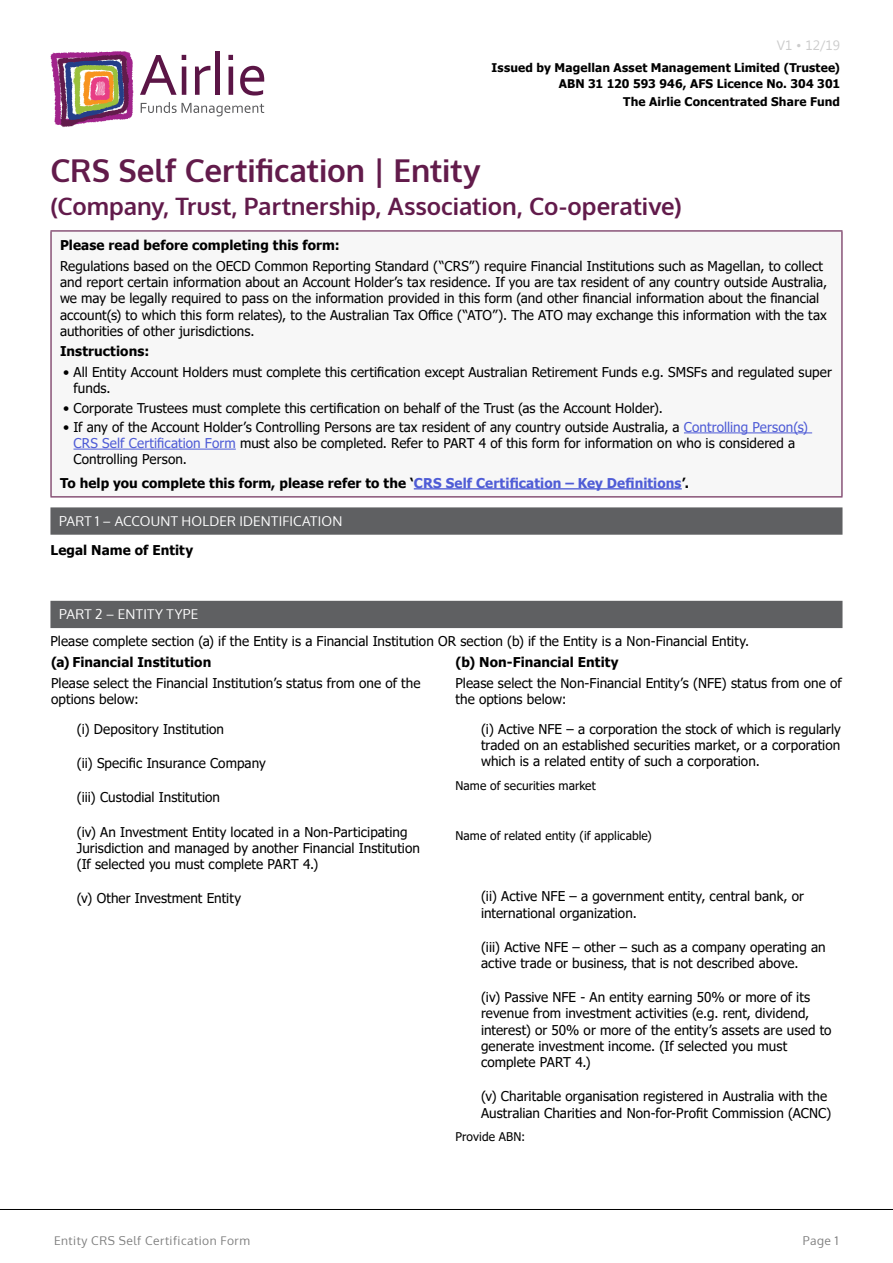
<style>
.page{position:relative;width:893px;height:1263px;background:#fff}
.page>*{position:absolute;margin:0;border:0;box-sizing:border-box;transform-origin:0 0}
.t1{font:700 31.5px "Oxygen";letter-spacing:-.005em;color:#621b4b}
.t2{font:700 24px "Oxygen";color:#621b4b}
.t3{font:13.5px/16.2px "Tahoma";letter-spacing:.005em;color:#000}
.t4{font:700 13.5px "Tahoma";letter-spacing:.005em;color:#000}
.t5{font:13.5px "Oxygen";letter-spacing:.015em;color:#fff}
.t6{font:13.5px "Microsoft New Tai Lue";color:#ccc}
.t7{font:700 12px/15.9px "Tahoma";letter-spacing:.01em;color:#000;text-align:right}
.t8{font:12px "Tahoma";letter-spacing:.005em;color:#000}
.t9{font:12px "Oxygen";letter-spacing:.04em;color:#808080}
.s1{color:#4f5cd6}
</style>
<div class="page">
<hr style="left:0;top:1209px;width:893px;height:1px;background:#000">
<div style="left:50px;top:507px;width:792px;height:28px;background:#5f6062"></div>
<div style="left:50px;top:601px;width:792px;height:27px;background:#5f6062"></div>
<div style="left:51px;top:231px;width:791px;height:266px;background:#f7f7f7"></div>
<hr style="left:50px;top:231px;width:2px;height:265px;background:#621b4b">
<hr style="left:50px;top:230px;width:792px;height:1px;background:#621b4b">
<hr style="left:841px;top:231px;width:1px;height:265px;background:#621b4b">
<hr style="left:50px;top:496px;width:792px;height:1px;background:#621b4b">
<hr style="left:684px;top:432px;width:128px;height:1px;background:#4f5cd6">
<hr style="left:74px;top:449px;width:162px;height:1px;background:#4f5cd6">
<hr style="left:414px;top:488px;width:268px;height:1px;background:#4f5cd6">
<svg style="left:140px;top:55px;width:46px;height:40px"></svg>
<svg style="left:195px;top:66px;width:15px;height:29px"></svg>
<div style="left:215px;top:52px;width:5px;height:43px;background:#5b1546"></div>
<svg style="left:228px;top:55px;width:5px;height:40px"></svg>
<svg style="left:240px;top:66px;width:24px;height:30px"></svg>
<svg style="left:141px;top:102px;width:123px;height:14px"></svg>
<img style="left:50px;top:51px;width:84px;height:76px">
<p class="t6" style="left:777px;top:37px;width:65px">V1 • 12/19</p>
<p class="t7" style="left:492px;top:60px;width:350px">Issued by Magellan Asset Management Limited (Trustee)<br>ABN 31 120 593 946, AFS Licence No. 304 301</p>
<p class="t7" style="left:623px;top:95px;width:218px">The Airlie Concentrated Share Fund</p>
<h1 class="t1" style="left:50px;top:151px;width:432px">CRS Self Certification | Entity</h1>
<h2 class="t2" style="left:50px;top:192px;width:633px">(Company, Trust, Partnership, Association, Co-operative)</h2>
<p class="t4" style="left:60px;top:236px;width:281px">Please read before completing this form:</p>
<p class="t3" style="left:60px;top:259px;width:769px">Regulations based on the OECD Common Reporting Standard (“CRS”) require Financial Institutions such as Magellan, to collect and report certain information about an Account Holder’s tax residence. If you are tax resident of any country outside Australia, we may be legally required to pass on the information provided in this form (and other financial information about the financial account(s) to which this form relates), to the Australian Tax Office (“ATO”). The ATO may exchange this information with the tax authorities of other jurisdictions.</p>
<p class="t4" style="left:60px;top:342px;width:91px">Instructions:</p>
<p class="t3" style="left:74px;top:365px;width:760px;text-indent:-11px">• All Entity Account Holders must complete this certification except Australian Retirement Funds e.g. SMSFs and regulated super funds.</p>
<p class="t3" style="left:63px;top:400px;width:601px">• Corporate Trustees must complete this certification on behalf of the Trust (as the Account Holder).</p>
<p class="t3" style="left:74px;top:419px;width:736px;text-indent:-11px">• If any of the Account Holder’s Controlling Persons are tax resident of any country outside Australia, a <span class="s1">Controlling Person(s)<br>CRS Self Certification Form</span> must also be completed. Refer to PART 4 of this form for information on who is considered a<br>Controlling Person.</p>
<p class="t4" style="left:60px;top:473px;width:630px">To help you complete this form, please refer to the ‘<span class="s1">CRS Self Certification – Key Definitions</span>’.</p>
<p class="t5" style="left:59px;top:512px;width:285px">PART 1 – ACCOUNT HOLDER IDENTIFICATION</p>
<p class="t4" style="left:50px;top:540px;width:144px">Legal Name of Entity</p>
<p class="t5" style="left:59px;top:605px;width:141px">PART 2 – ENTITY TYPE</p>
<p class="t3" style="left:50px;top:634px;width:700px">Please complete section (a) if the Entity is a Financial Institution OR section (b) if the Entity is a Non-Financial Entity.</p>
<p class="t4" style="left:51px;top:653px;width:162px">(a) Financial Institution</p>
<p class="t3" style="left:51px;top:676px;width:371px">Please select the Financial Institution’s status from one of the options below:</p>
<p class="t3" style="left:77px;top:722px;width:149px">(i) Depository Institution</p>
<p class="t3" style="left:77px;top:756px;width:191px">(ii) Specific Insurance Company</p>
<p class="t3" style="left:77px;top:790px;width:145px">(iii) Custodial Institution</p>
<p class="t3" style="left:77px;top:824px;width:345px">(iv) An Investment Entity located in a Non-Participating<br>Jurisdiction and managed by another Financial Institution (If selected you must complete PART 4.)</p>
<p class="t3" style="left:77px;top:891px;width:166px">(v) Other Investment Entity</p>
<p class="t4" style="left:455px;top:653px;width:165px">(b) Non-Financial Entity</p>
<p class="t3" style="left:455px;top:676px;width:388px">Please select the Non-Financial Entity’s (NFE) status from one of the options below:</p>
<p class="t3" style="left:481px;top:722px;width:361px;text-align:justify">(i) Active NFE – a corporation the stock of which is regularly traded on an established securities market, or a corporation which is a related entity of such a corporation.</p>
<p class="t8" style="left:455px;top:777px;width:142px">Name of securities market</p>
<p class="t8" style="left:455px;top:828px;width:198px">Name of related entity (if applicable)</p>
<p class="t3" style="left:481px;top:889px;width:325px">(ii) Active NFE – a government entity, central bank, or international organization.</p>
<p class="t3" style="left:481px;top:940px;width:346px">(iii) Active NFE – other – such as a company operating an active trade or business, that is not described above.</p>
<p class="t3" style="left:481px;top:990px;width:352px">(iv) Passive NFE - An entity earning 50% or more of its revenue from investment activities (e.g. rent, dividend, interest) or 50% or more of the entity’s assets are used to generate investment income. (If selected you must complete PART 4.)</p>
<p class="t3" style="left:481px;top:1089px;width:352px">(v) Charitable organisation registered in Australia with the<br>Australian Charities and Non-for-Profit Commission (ACNC)</p>
<p class="t8" style="left:455px;top:1128px;width:71px">Provide ABN:</p>
<p class="t9" style="left:54px;top:1232px;width:197px">Entity CRS Self Certification Form</p>
<p class="t9" style="left:803px;top:1232px;width:37px">Page 1</p>
</div>
